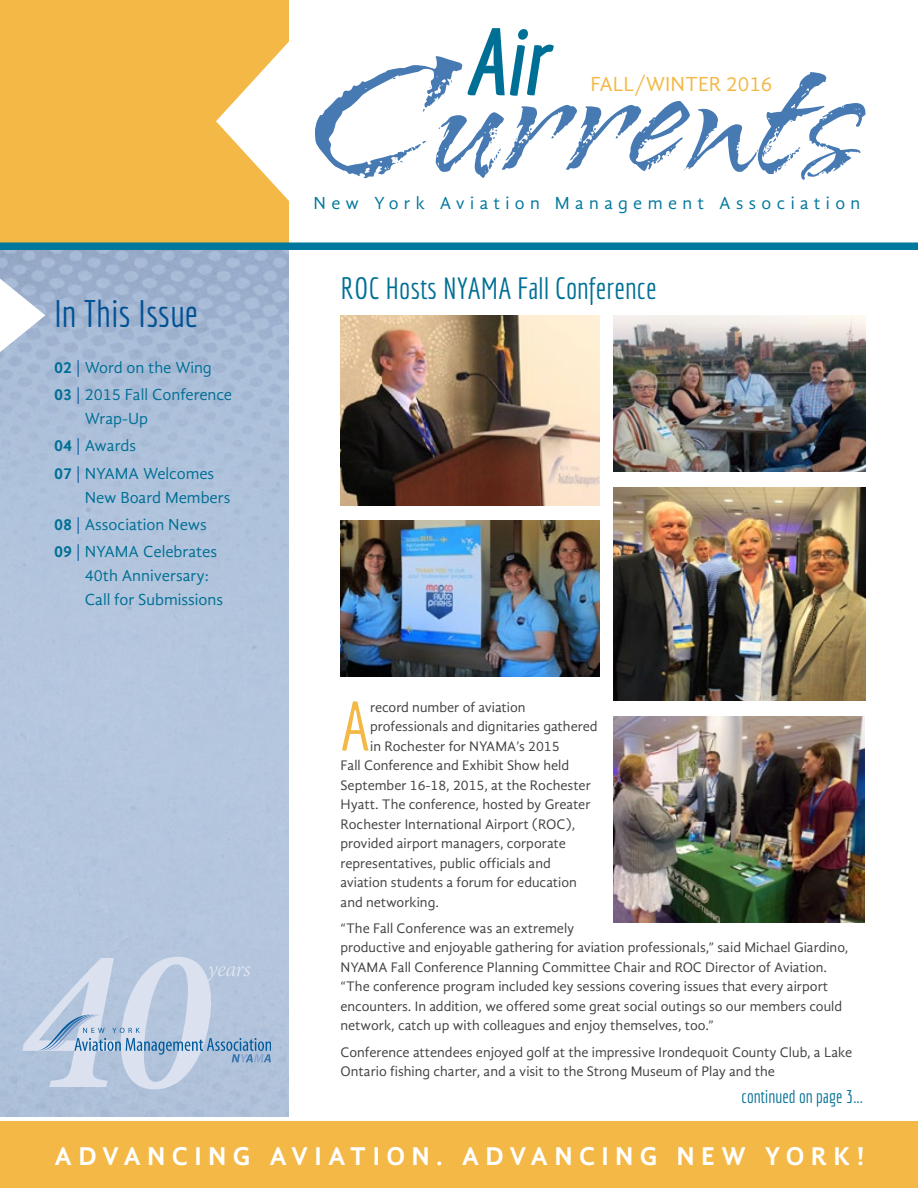
<style>
.page{position:relative;width:918px;height:1188px;background:#fff}
.page>*{position:absolute;margin:0;border:0;box-sizing:border-box;transform-origin:0 0}
.t1{font:186.6px "Arid ITCTT";color:#477ab3}
.t2{font:italic 700 93.3px "Economica";color:#006f95}
.t3{font:68.4px "Economica";color:#f3b845}
.t4{font:37.5px "Economica";color:#005295}
.t5{font:30px "Economica";color:#006f95}
.t6{font:700 26.55px "Gandhi Sans";letter-spacing:.24em;color:#fff}
.t7{font:21px "Gandhi Sans";color:#f3b845}
.t8{font:18px "Gandhi Sans";letter-spacing:.3em;color:#00779c}
.t9{font:18px "Economica";color:#006f95}
.t10{font:16.5px/27.3px "Gandhi Sans";color:#006f95}
.t11{font:14.25px/19.5px "Gandhi Sans";color:#414042}
.s1{font-weight:700}
.s2{color:#005295}
</style>
<div class="page">
<div style="left:0;top:1121px;width:918px;height:67px;background:#f3b845"></div>
<div style="left:0;top:0;width:288px;height:246px;background:#f3b845"></div>
<svg style="left:216px;top:26px;width:73px;height:190px"></svg>
<svg style="left:0;top:260px;width:46px;height:111px"></svg>
<div style="left:0;top:242px;width:918px;height:8px;background:#00779c"></div>
<img style="left:614px;top:716px;width:251px;height:206px">
<img style="left:613px;top:315px;width:252px;height:157px">
<img style="left:340px;top:315px;width:260px;height:190px">
<img style="left:613px;top:487px;width:252px;height:214px">
<img style="left:340px;top:520px;width:260px;height:157px">
<svg style="left:22px;top:957px;width:249px;height:132px;background:#b8c8de"></svg>
<h2 class="t2" style="left:466px;top:7px;width:85px">Air</h2>
<h1 class="t1" style="left:304px;top:16px;width:559px">Currents</h1>
<h3 class="t7" style="left:591px;top:72px;width:184px">FALL/WINTER 2016</h3>
<h3 class="t4" style="left:54px;top:292px;width:146px">In This Issue</h3>
<p class="t10" style="left:54px;top:354px;width:180px"><span class="s1">02</span> <span class="s2">|</span> Word on the Wing<br><span class="s1">03</span> <span class="s2">|</span> 2015 Fall Conference</p>
<p class="t10" style="left:54px;top:405px;width:162px;text-indent:31px">Wrap-Up<br><span class="s1">04</span> <span class="s2">|</span> Awards<br><span class="s1">07</span> <span class="s2">|</span> NYAMA Welcomes</p>
<p class="t10" style="left:54px;top:483px;width:178px;text-indent:31px">New Board Members<br><span class="s1">08</span> <span class="s2">|</span> Association News<br><span class="s1">09</span> <span class="s2">|</span> NYAMA Celebrates</p>
<p class="t10" style="left:85px;top:564px;width:140px;line-height:24px">40th Anniversary:<br>Call for Submissions</p>
<p class="t8" style="left:313px;top:192px;width:548px">New York Aviation Management Association</p>
<h3 class="t5" style="left:340px;top:272px;width:318px">ROC Hosts NYAMA Fall Conference</h3>
<h3 class="t3" style="left:340px;top:687px;width:31px">A</h3>
<p class="t11" style="left:370px;top:697px;width:157px">record number of aviation</p>
<p class="t11" style="left:370px;top:717px;width:229px">professionals and dignitaries gathered</p>
<p class="t11" style="left:370px;top:736px;width:191px">in Rochester for NYAMA’s 2015</p>
<p class="t11" style="left:340px;top:756px;width:230px">Fall Conference and Exhibit Show held</p>
<p class="t11" style="left:340px;top:775px;width:252px">September 16-18, 2015, at the Rochester</p>
<p class="t11" style="left:340px;top:795px;width:252px">Hyatt. The conference, hosted by Greater</p>
<p class="t11" style="left:340px;top:814px;width:236px">Rochester International Airport (ROC),</p>
<p class="t11" style="left:340px;top:834px;width:227px">provided airport managers, corporate</p>
<p class="t11" style="left:340px;top:853px;width:212px">representatives, public officials and</p>
<p class="t11" style="left:340px;top:873px;width:238px">aviation students a forum for education</p>
<p class="t11" style="left:340px;top:892px;width:100px">and networking.</p>
<p class="t11" style="left:340px;top:918px;width:509px">“The Fall Conference was an extremely<br>productive and enjoyable gathering for aviation professionals,” said Michael Giardino, NYAMA Fall Conference Planning Committee Chair and ROC Director of Aviation. “The conference program included key sessions covering issues that every airport encounters. In addition, we offered some great social outings so our members could network, catch up with colleagues and enjoy themselves, too.”</p>
<p class="t11" style="left:340px;top:1042px;width:513px">Conference attendees enjoyed golf at the impressive Irondequoit County Club, a Lake<br>Ontario fishing charter, and a visit to the Strong Museum of Play and the</p>
<p class="t9" style="left:741px;top:1087px;width:123px">continued on page 3...</p>
<h3 class="t6" style="left:55px;top:1140px;width:811px">ADVANCING AVIATION. ADVANCING NEW YORK!</h3>
</div>
